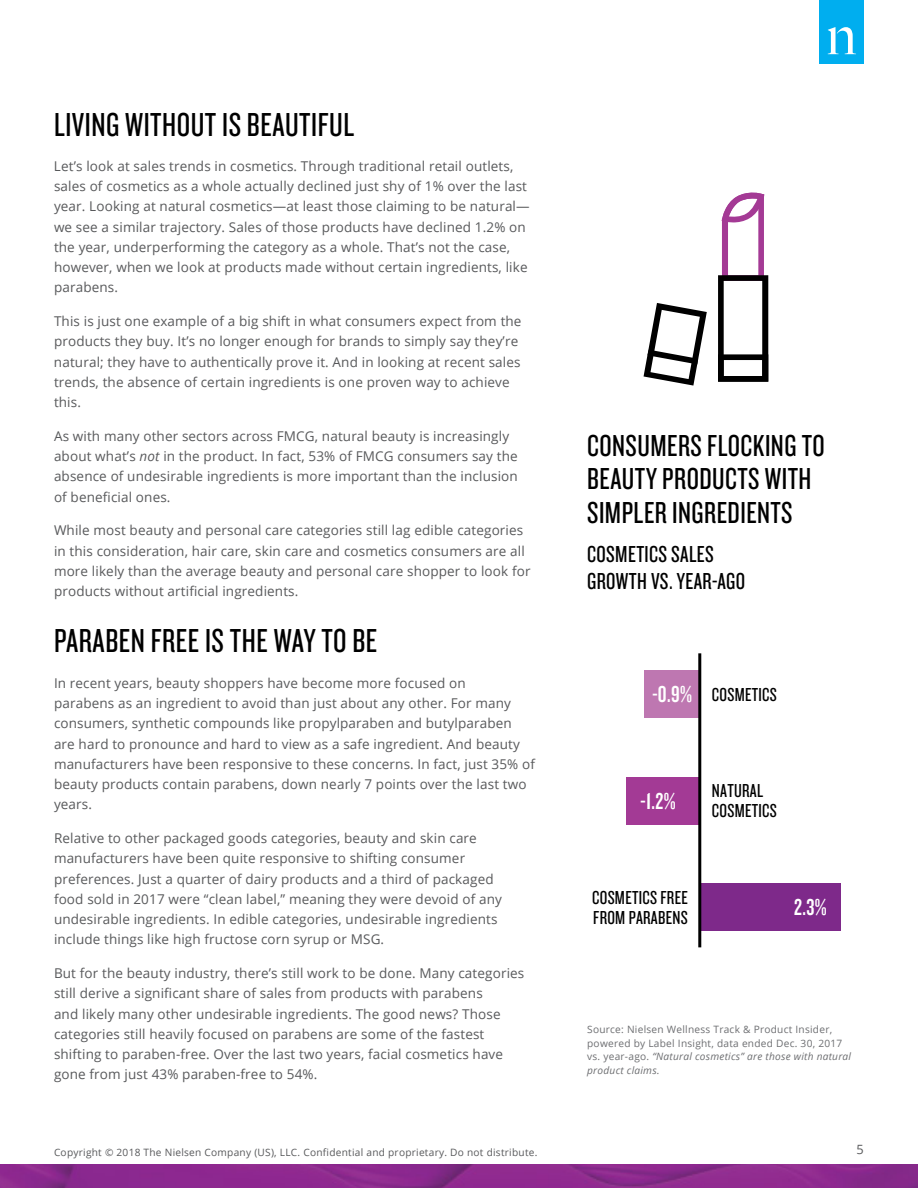
<style>
.page{position:relative;width:918px;height:1188px;background:#fff}
.page>*{position:absolute;margin:0;border:0;box-sizing:border-box;transform-origin:0 0}
.t1{font:34.5px "Knockout 28 Junior Feathrwt";letter-spacing:.015em;color:#000}
.t2{font:31.5px/33px "Knockout 28 Junior Feathrwt";letter-spacing:.015em;color:#000}
.t3{font:24px/27px "Knockout 28 Junior Feathrwt";letter-spacing:.015em;color:#000}
.t4{font:24px "Knockout 48 Featherweight";color:#fff}
.t5{font:19.5px/19.5px "Knockout 28 Junior Feathrwt";letter-spacing:.015em;color:#000}
.t6{font:13.5px/20.2px "Open Sans";letter-spacing:.01em;color:#58595b}
.t7{font:12.75px "Open Sans";color:#58595b}
.t8{font:10.2px/13.5px "Open Sans";letter-spacing:.025em;color:#6d6e71}
.t9{font:10.2px "Open Sans";letter-spacing:.025em;color:#58595b}
.s1{font-style:italic}
.s2{font-family:"Knockout 48 Featherweight";font-size:24px;color:#fff}
</style>
<div class="page">
<div style="left:820px;top:0;width:44px;height:63px;background:#00aeef"></div>
<svg style="left:828px;top:27px;width:28px;height:27px"></svg>
<img style="left:0;top:1164px;width:918px;height:24px">
<div style="left:645px;top:670px;width:55px;height:48px;background:#be77b1"></div>
<div style="left:626px;top:777px;width:74px;height:48px;background:#a33a95"></div>
<div style="left:700px;top:883px;width:141px;height:48px;background:#7e298a"></div>
<hr style="left:698px;top:653px;width:3px;height:294px;background:#000">
<svg style="left:718px;top:192px;width:50px;height:190px"></svg>
<svg style="left:644px;top:303px;width:63px;height:83px"></svg>
<h1 class="t1" style="left:54px;top:103px;width:302px">LIVING WITHOUT IS BEAUTIFUL</h1>
<p class="t6" style="left:54px;top:156px;width:477px">Let’s look at sales trends in cosmetics. Through traditional retail outlets, sales of cosmetics as a whole actually declined just shy of 1% over the last year. Looking at natural cosmetics—at least those claiming to be natural— we see a similar trajectory. Sales of those products have declined 1.2% on the year, underperforming the category as a whole. That’s not the case, however, when we look at products made without certain ingredients, like parabens.</p>
<p class="t6" style="left:54px;top:311px;width:469px">This is just one example of a big shift in what consumers expect from the products they buy. It’s no longer enough for brands to simply say they’re natural; they have to authentically prove it. And in looking at recent sales trends, the absence of certain ingredients is one proven way to achieve this.</p>
<p class="t6" style="left:54px;top:426px;width:465px">As with many other sectors across FMCG, natural beauty is increasingly about what’s <span class="s1">not</span> in the product. In fact, 53% of FMCG consumers say the absence of undesirable ingredients is more important than the inclusion of beneficial ones.</p>
<p class="t6" style="left:54px;top:520px;width:478px">While most beauty and personal care categories still lag edible categories in this consideration, hair care, skin care and cosmetics consumers are all more likely than the average beauty and personal care shopper to look for products without artificial ingredients.</p>
<h1 class="t1" style="left:54px;top:619px;width:325px">PARABEN FREE IS THE WAY TO BE</h1>
<p class="t6" style="left:54px;top:672px;width:483px">In recent years, beauty shoppers have become more focused on<br>parabens as an ingredient to avoid than just about any other. For many consumers, synthetic compounds like propylparaben and butylparaben are hard to pronounce and hard to view as a safe ingredient. And beauty manufacturers have been responsive to these concerns. In fact, just 35% of beauty products contain parabens, down nearly 7 points over the last two years.</p>
<p class="t6" style="left:54px;top:828px;width:449px">Relative to other packaged goods categories, beauty and skin care manufacturers have been quite responsive to shifting consumer preferences. Just a quarter of dairy products and a third of packaged food sold in 2017 were “clean label,” meaning they were devoid of any undesirable ingredients. In edible categories, undesirable ingredients include things like high fructose corn syrup or MSG.</p>
<p class="t6" style="left:54px;top:963px;width:472px">But for the beauty industry, there’s still work to be done. Many categories still derive a significant share of sales from products with parabens<br>and likely many other undesirable ingredients. The good news? Those categories still heavily focused on parabens are some of the fastest shifting to paraben-free. Over the last two years, facial cosmetics have gone from just 43% paraben-free to 54%.</p>
<p class="t9" style="left:54px;top:1145px;width:485px">Copyright © 2018 The Nielsen Company (US), LLC. Confidential and proprietary. Do not distribute.</p>
<h2 class="t2" style="left:587px;top:428px;width:239px">CONSUMERS FLOCKING TO<br>BEAUTY PRODUCTS WITH<br>SIMPLER INGREDIENTS</h2>
<h3 class="t3" style="left:587px;top:539px;width:160px">COSMETICS SALES<br>GROWTH VS. YEAR-AGO</h3>
<h3 class="t5" style="left:652px;top:684px;width:126px"><span class="s2">-0.9%</span> COSMETICS</h3>
<h3 class="t4" style="left:640px;top:787px;width:37px">-1.2%</h3>
<h3 class="t5" style="left:712px;top:780px;width:66px">NATURAL<br>COSMETICS</h3>
<h3 class="t5" style="left:592px;top:888px;width:97px">COSMETICS FREE<br>FROM PARABENS</h3>
<h3 class="t4" style="left:794px;top:893px;width:34px">2.3%</h3>
<p class="t8" style="left:587px;top:1022px;width:266px">Source: Nielsen Wellness Track &amp; Product Insider, powered by Label Insight, data ended Dec. 30, 2017 vs. year-ago. <span class="s1">“Natural cosmetics” are those with natural product claims.</span></p>
<p class="t7" style="left:856px;top:1141px;width:9px">5</p>
</div>
